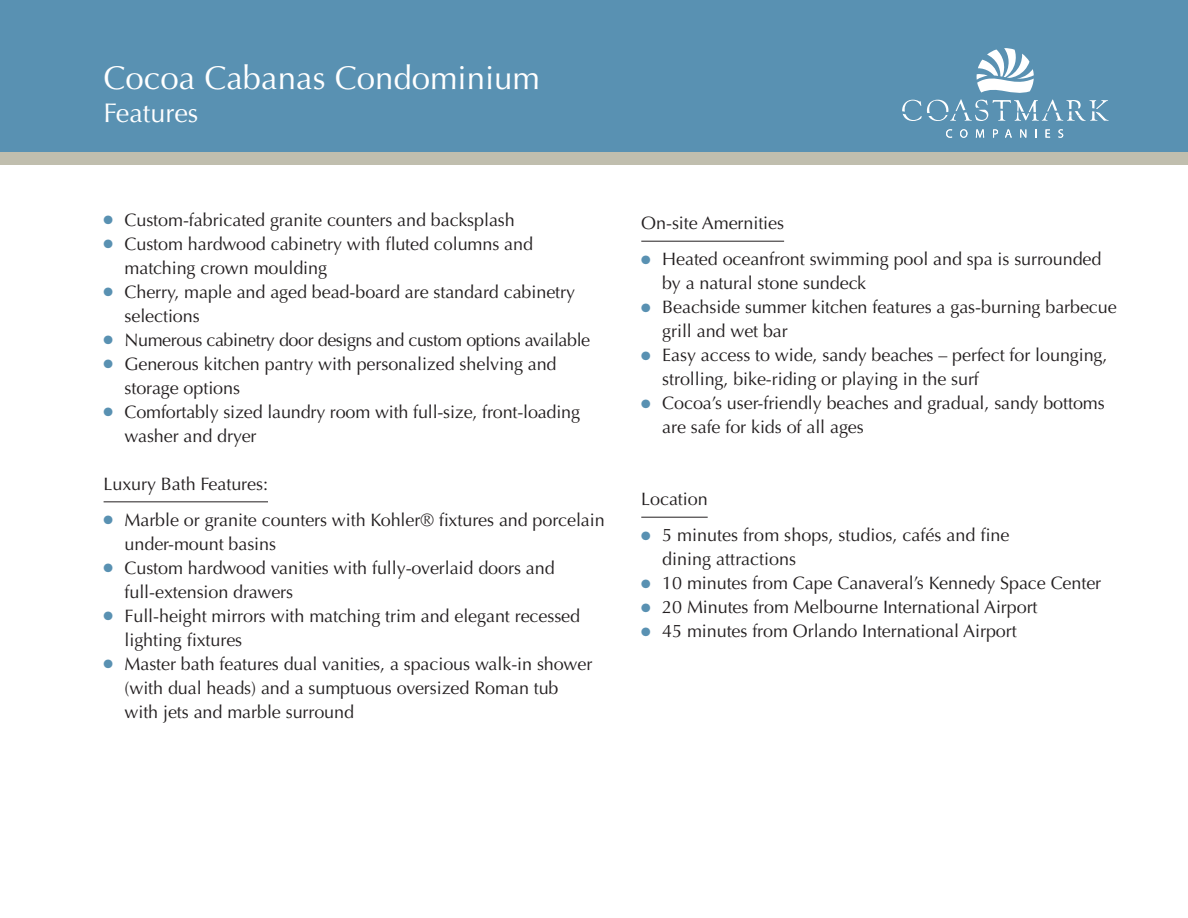
<style>
.page{position:relative;width:1188px;height:918px;background:#fff}
.page>*{position:absolute;margin:0;border:0;box-sizing:border-box;transform-origin:0 0}
.t1{font:33px "Optima LT Std";color:#fff}
.t2{font:27px "Optima LT Std";color:#fff}
.t3{font:18px/24px "Optima LT Std";letter-spacing:-.005em;color:#231f20}
.t4{font:18px "Optima LT Std";letter-spacing:-.025em;color:#231f20}
.s1{color:#5991b2}
</style>
<div class="page">
<div style="left:0;top:0;width:1188px;height:153px;background:#5991b2"></div>
<svg style="left:946px;top:129px;width:6px;height:9px"></svg>
<svg style="left:960px;top:129px;width:7px;height:9px"></svg>
<svg style="left:976px;top:129px;width:8px;height:9px"></svg>
<svg style="left:993px;top:129px;width:5px;height:9px"></svg>
<svg style="left:1005px;top:129px;width:7px;height:9px"></svg>
<svg style="left:1020px;top:129px;width:6px;height:9px"></svg>
<svg style="left:1046px;top:129px;width:4px;height:9px"></svg>
<svg style="left:1058px;top:129px;width:5px;height:9px"></svg>
<svg style="left:902px;top:48px;width:207px;height:73px"></svg>
<div style="left:0;top:152px;width:1188px;height:12px;background:#c0beae"></div>
<hr style="left:104px;top:501px;width:164px;height:1px;background:#231f20">
<hr style="left:641px;top:241px;width:143px;height:1px;background:#231f20">
<hr style="left:641px;top:517px;width:67px;height:1px;background:#231f20">
<h1 class="t1" style="left:104px;top:59px;width:438px">Cocoa Cabanas Condominium</h1>
<h2 class="t2" style="left:104px;top:97px;width:96px">Features</h2>
<p class="t3" style="left:104px;top:208px;width:413px"><span class="s1">●</span> Custom-fabricated granite counters and backsplash</p>
<p class="t3" style="left:125px;top:232px;width:410px;text-indent:-21px"><span class="s1">●</span> Custom hardwood cabinetry with fluted columns and matching crown moulding</p>
<p class="t3" style="left:125px;top:280px;width:452px;text-indent:-21px"><span class="s1">●</span> Cherry, maple and aged bead-board are standard cabinetry selections</p>
<p class="t4" style="left:104px;top:329px;width:488px"><span class="s1">●</span> Numerous cabinetry door designs and custom options available</p>
<p class="t3" style="left:125px;top:352px;width:434px;text-indent:-21px"><span class="s1">●</span> Generous kitchen pantry with personalized shelving and storage options</p>
<p class="t3" style="left:125px;top:400px;width:457px;text-indent:-21px"><span class="s1">●</span> Comfortably sized laundry room with full-size, front-loading washer and dryer</p>
<p class="t3" style="left:104px;top:472px;width:166px">Luxury Bath Features:</p>
<p class="t3" style="left:125px;top:508px;width:482px;text-indent:-21px"><span class="s1">●</span> Marble or granite counters with Kohler® fixtures and porcelain under-mount basins</p>
<p class="t3" style="left:125px;top:556px;width:432px;text-indent:-21px"><span class="s1">●</span> Custom hardwood vanities with fully-overlaid doors and full-extension drawers</p>
<p class="t3" style="left:125px;top:604px;width:457px;text-indent:-21px"><span class="s1">●</span> Full-height mirrors with matching trim and elegant recessed lighting fixtures</p>
<p class="t3" style="left:125px;top:652px;width:469px;text-indent:-21px"><span class="s1">●</span> Master bath features dual vanities, a spacious walk-in shower (with dual heads) and a sumptuous oversized Roman tub with jets and marble surround</p>
<p class="t3" style="left:641px;top:211px;width:144px">On-site Amernities</p>
<p class="t3" style="left:662px;top:247px;width:441px;text-indent:-21px"><span class="s1">●</span> Heated oceanfront swimming pool and spa is surrounded by a natural stone sundeck</p>
<p class="t3" style="left:662px;top:295px;width:456px;text-indent:-21px"><span class="s1">●</span> Beachside summer kitchen features a gas-burning barbecue grill and wet bar</p>
<p class="t3" style="left:662px;top:343px;width:447px;text-indent:-21px"><span class="s1">●</span> Easy access to wide, sandy beaches – perfect for lounging, strolling, bike-riding or playing in the surf</p>
<p class="t3" style="left:662px;top:391px;width:444px;text-indent:-21px"><span class="s1">●</span> Cocoa’s user-friendly beaches and gradual, sandy bottoms are safe for kids of all ages</p>
<p class="t3" style="left:641px;top:487px;width:68px">Location</p>
<p class="t3" style="left:662px;top:523px;width:349px;text-indent:-21px"><span class="s1">●</span> 5 minutes from shops, studios, cafés and fine dining attractions</p>
<p class="t3" style="left:641px;top:571px;width:461px"><span class="s1">●</span> 10 minutes from Cape Canaveral’s Kennedy Space Center</p>
<p class="t3" style="left:641px;top:595px;width:398px"><span class="s1">●</span> 20 Minutes from Melbourne International Airport</p>
<p class="t3" style="left:641px;top:619px;width:377px"><span class="s1">●</span> 45 minutes from Orlando International Airport</p>
</div>
